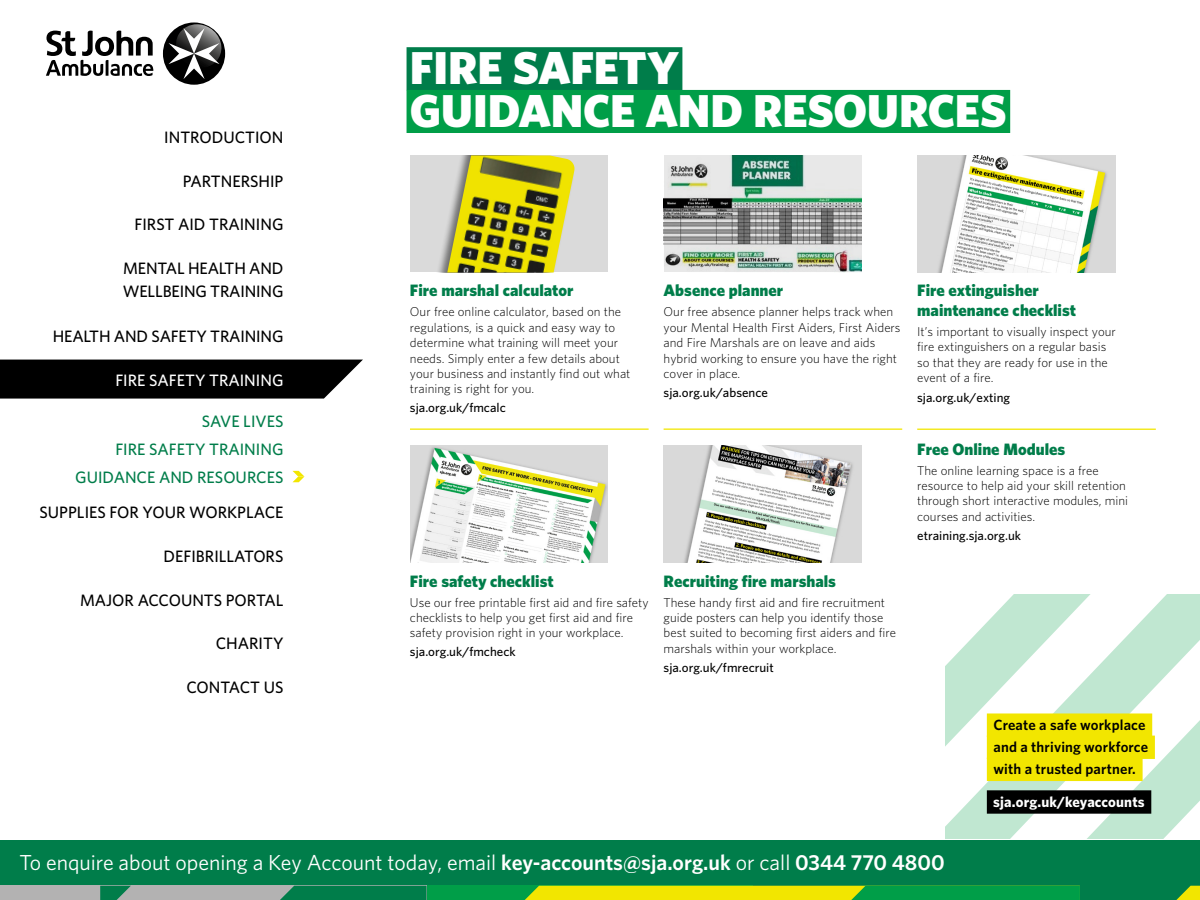
<style>
.page{position:relative;width:1200px;height:900px;background:#fff}
.page>*{position:absolute;margin:0;border:0;box-sizing:border-box;transform-origin:0 0}
.t1{font:900 46.2px/42.8px "Whitney";color:#fff}
.t2{font:21.75px "Whitney";color:#fff}
.t3{font:500 16.5px/23.4px "Whitney";color:#000}
.t4{font:900 16.5px/19.5px "Whitney";color:#007d4a}
.t5{font:500 16.5px "Whitney";color:#007d4a}
.t6{font:500 16.5px "Whitney";color:#fff}
.t7{font:600 14.7px/22px "Whitney";letter-spacing:.01em;color:#000}
.t8{font:700 14.7px "Whitney";letter-spacing:.01em;color:#fff}
.t9{font:300 12.9px/15.5px "Whitney";color:#000}
.t10{font:500 12.9px "Whitney";color:#000}
.s1{font-weight:600}
</style>
<div class="page">
<div style="left:0;top:840px;width:1200px;height:60px;background:#007d4a"></div>
<div style="left:427px;top:886px;width:326px;height:14px;background:#009e48"></div>
<svg style="left:525px;top:886px;width:675px;height:14px"></svg>
<div style="left:100px;top:886px;width:327px;height:14px;background:#b3b2b2"></div>
<div style="left:0;top:886px;width:101px;height:14px;background:#b3b2b2"></div>
<svg style="left:100px;top:886px;width:31px;height:14px"></svg>
<div style="left:280px;top:886px;width:147px;height:14px;background:#007d4a"></div>
<svg style="left:292px;top:471px;width:12px;height:11px"></svg>
<div style="left:407px;top:47px;width:275px;height:43px;background:#007d4a"></div>
<div style="left:407px;top:90px;width:603px;height:43px;background:#009e48"></div>
<svg style="left:946px;top:787px;width:254px;height:51px;fill:#c0e7d1"></svg>
<svg style="left:946px;top:626px;width:254px;height:161px;fill:#c2e7d1"></svg>
<svg style="left:983px;top:594px;width:217px;height:32px"></svg>
<div style="left:987px;top:713px;width:165px;height:24px;background:#f2e600"></div>
<div style="left:987px;top:736px;width:168px;height:23px;background:#f2e600"></div>
<div style="left:987px;top:758px;width:156px;height:23px;background:#f2e600"></div>
<div style="left:987px;top:790px;width:164px;height:24px;background:#000"></div>
<hr style="left:410px;top:429px;width:239px;height:1px;background:#f2e600">
<div style="left:410px;top:155px;width:198px;height:117px;background:#dadada"></div>
<div style="left:434px;top:155px;width:142px;height:117px;background:#000;opacity:.5"></div>
<img style="left:447px;top:155px;width:128px;height:117px">
<img style="left:410px;top:446px;width:198px;height:117px">
<hr style="left:664px;top:429px;width:238px;height:1px;background:#f2e600">
<img style="left:664px;top:155px;width:198px;height:117px">
<img style="left:664px;top:446px;width:198px;height:117px">
<hr style="left:917px;top:429px;width:239px;height:1px;background:#f2e600">
<img style="left:917px;top:155px;width:198px;height:117px">
<div style="left:163px;top:22px;width:62px;height:63px;background:#000;border-radius:50%"></div>
<svg style="left:169px;top:24px;width:56px;height:55px"></svg>
<svg style="left:46px;top:31px;width:107px;height:45px"></svg>
<svg style="left:0;top:360px;width:363px;height:39px;background:#0f0f0f"></svg>
<p class="t3" style="left:164px;top:125px;width:121px">INTRODUCTION</p>
<p class="t3" style="left:183px;top:169px;width:102px">PARTNERSHIP</p>
<p class="t3" style="left:135px;top:212px;width:150px">FIRST AID TRAINING</p>
<p class="t3" style="left:123px;top:256px;width:162px">MENTAL HEALTH AND<br>WELLBEING TRAINING</p>
<p class="t3" style="left:53px;top:324px;width:232px">HEALTH AND SAFETY TRAINING</p>
<p class="t6" style="left:115px;top:369px;width:170px">FIRE SAFETY TRAINING</p>
<p class="t5" style="left:202px;top:410px;width:83px">SAVE LIVES</p>
<p class="t5" style="left:115px;top:438px;width:170px">FIRE SAFETY TRAINING</p>
<p class="t5" style="left:75px;top:467px;width:210px">GUIDANCE AND RESOURCES</p>
<p class="t3" style="left:39px;top:500px;width:246px">SUPPLIES FOR YOUR WORKPLACE</p>
<p class="t3" style="left:164px;top:544px;width:121px">DEFIBRILLATORS</p>
<p class="t3" style="left:80px;top:588px;width:205px">MAJOR ACCOUNTS PORTAL</p>
<p class="t3" style="left:216px;top:631px;width:69px">CHARITY</p>
<p class="t3" style="left:186px;top:675px;width:99px">CONTACT US</p>
<h1 class="t1" style="left:410px;top:45px;width:598px">FIRE SAFETY<br>GUIDANCE AND RESOURCES</h1>
<p class="t4" style="left:410px;top:281px;width:165px">Fire marshal calculator</p>
<p class="t9" style="left:410px;top:304px;width:222px">Our free online calculator, based on the regulations, is a quick and easy way to determine what training will meet your needs. Simply enter a few details about your business and instantly find out what training is right for you.</p>
<p class="t10" style="left:410px;top:399px;width:97px">sja.org.uk/fmcalc</p>
<p class="t4" style="left:664px;top:281px;width:121px">Absence planner</p>
<p class="t9" style="left:664px;top:304px;width:238px">Our free absence planner helps track when your Mental Health First Aiders, First Aiders and Fire Marshals are on leave and aids hybrid working to ensure you have the right cover in place.</p>
<p class="t10" style="left:664px;top:384px;width:106px">sja.org.uk/absence</p>
<p class="t4" style="left:410px;top:571px;width:145px">Fire safety checklist</p>
<p class="t9" style="left:410px;top:594px;width:240px">Use our free printable first aid and fire safety checklists to help you get first aid and fire safety provision right in your workplace.</p>
<p class="t10" style="left:410px;top:643px;width:107px">sja.org.uk/fmcheck</p>
<p class="t4" style="left:664px;top:571px;width:174px">Recruiting fire marshals</p>
<p class="t9" style="left:664px;top:594px;width:234px">These handy first aid and fire recruitment guide posters can help you identify those best suited to becoming first aiders and fire marshals within your workplace.</p>
<p class="t10" style="left:664px;top:659px;width:112px">sja.org.uk/fmrecruit</p>
<p class="t4" style="left:917px;top:281px;width:160px">Fire extinguisher maintenance checklist</p>
<p class="t9" style="left:917px;top:323px;width:200px">It’s important to visually inspect your fire extinguishers on a regular basis so that they are ready for use in the event of a fire.</p>
<p class="t10" style="left:917px;top:389px;width:94px">sja.org.uk/exting</p>
<p class="t4" style="left:917px;top:439px;width:150px">Free Online Modules</p>
<p class="t9" style="left:917px;top:462px;width:212px">The online learning space is a free resource to help aid your skill retention through short interactive modules, mini courses and activities.</p>
<p class="t10" style="left:917px;top:527px;width:105px">etraining.sja.org.uk</p>
<p class="t7" style="left:993px;top:714px;width:156px">Create a safe workplace and a thriving workforce with a trusted partner.</p>
<p class="t8" style="left:993px;top:792px;width:153px">sja.org.uk/keyaccounts</p>
<h2 class="t2" style="left:19px;top:848px;width:927px">To enquire about opening a Key Account today, email <span class="s1">key-accounts@sja.org.uk</span> or call <span class="s1">0344 770 4800</span></h2>
</div>
